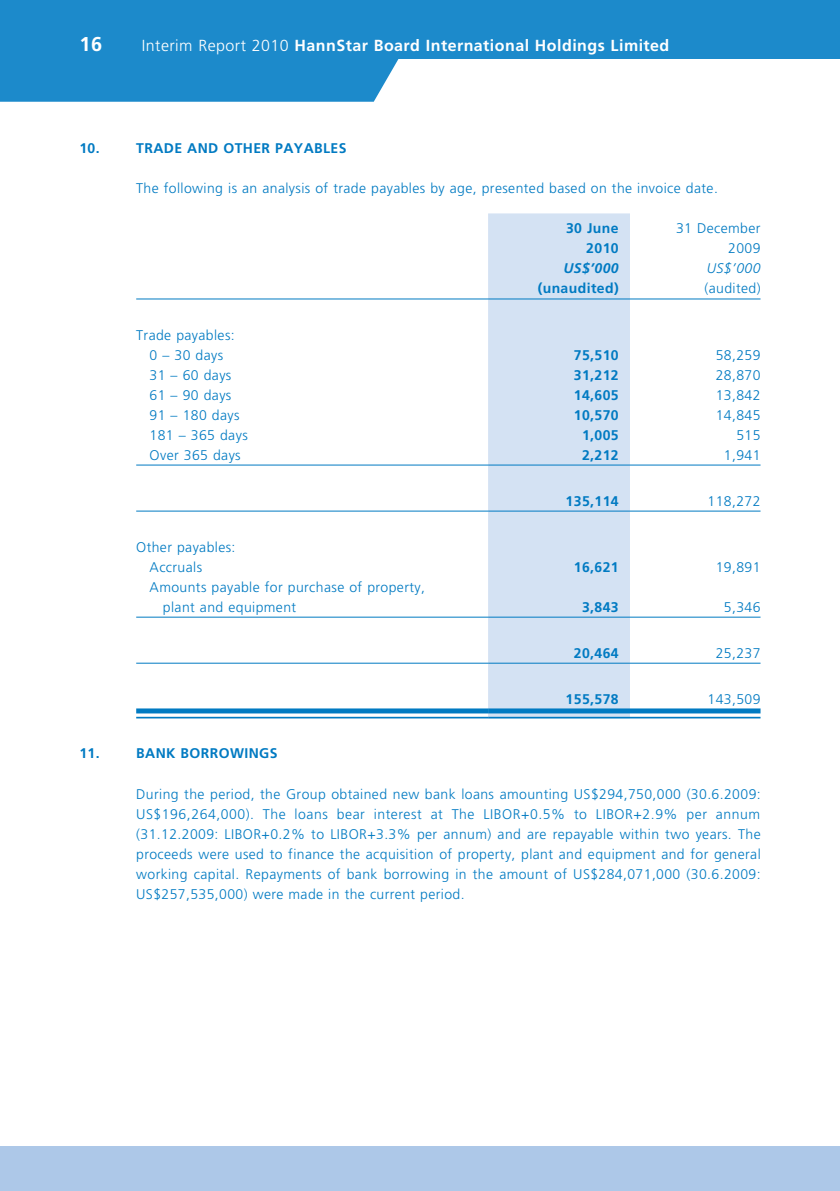
<style>
.page{position:relative;width:840px;height:1191px;background:#fff}
.page>*{position:absolute;margin:0;border:0;box-sizing:border-box;transform-origin:0 0}
.t1{font:700 20px "Frutiger LT Std";color:#fff}
.t2{font:700 16px "Frutiger LT Std";letter-spacing:.03em;color:#fff}
.t3{font:300 14px/20px "Frutiger LT Std";letter-spacing:.03em;color:#007ac2}
.t4{font:700 14px "Frutiger LT Std";letter-spacing:.03em;color:#007ac2}
.t5{font:italic 700 14px "Frutiger LT Std";color:#007ac2}
.t6{font:italic 300 14px "Frutiger LT Std";color:#007ac2}
.s1{font-weight:300}
</style>
<div class="page">
<div style="left:0;top:0;width:432px;height:102px;background:#1c8acb"></div>
<div style="left:310px;top:0;width:529px;height:58px;background:#1c8acb"></div>
<div style="left:0;top:1146px;width:839px;height:45px;background:#adc8e8"></div>
<div style="left:488px;top:213px;width:141px;height:504px;background:#d4e2f3"></div>
<hr style="left:136px;top:298px;width:352px;height:1px;background:#007ac2">
<hr style="left:488px;top:298px;width:141px;height:1px;background:#007ac2">
<hr style="left:629px;top:298px;width:131px;height:1px;background:#007ac2">
<hr style="left:136px;top:464px;width:352px;height:1px;background:#007ac2">
<hr style="left:488px;top:464px;width:141px;height:1px;background:#007ac2">
<hr style="left:629px;top:464px;width:131px;height:1px;background:#007ac2">
<hr style="left:136px;top:510px;width:352px;height:1px;background:#007ac2">
<hr style="left:488px;top:510px;width:141px;height:1px;background:#007ac2">
<hr style="left:629px;top:510px;width:131px;height:1px;background:#007ac2">
<hr style="left:136px;top:616px;width:352px;height:1px;background:#007ac2">
<hr style="left:488px;top:616px;width:141px;height:1px;background:#007ac2">
<hr style="left:629px;top:616px;width:131px;height:1px;background:#007ac2">
<hr style="left:136px;top:662px;width:352px;height:1px;background:#007ac2">
<hr style="left:488px;top:662px;width:141px;height:1px;background:#007ac2">
<hr style="left:629px;top:662px;width:131px;height:1px;background:#007ac2">
<div style="left:136px;top:708px;width:352px;height:5px;background:#007ac2"></div>
<hr style="left:136px;top:717px;width:352px;height:1px;background:#007ac2">
<div style="left:488px;top:708px;width:141px;height:5px;background:#007ac2"></div>
<hr style="left:488px;top:717px;width:141px;height:1px;background:#007ac2">
<div style="left:629px;top:708px;width:131px;height:5px;background:#007ac2"></div>
<hr style="left:629px;top:717px;width:131px;height:1px;background:#007ac2">
<h1 class="t1" style="left:79px;top:32px;width:24px">16</h1>
<p class="t2" style="left:142px;top:36px;width:528px"><span class="s1">Interim Report 2010</span> HannStar Board International Holdings Limited</p>
<p class="t4" style="left:79px;top:140px;width:22px">10.</p>
<p class="t4" style="left:136px;top:140px;width:212px">TRADE AND OTHER PAYABLES</p>
<p class="t3" style="left:136px;top:179px;width:583px">The following is an analysis of trade payables by age, presented based on the invoice date.</p>
<p class="t4" style="left:565px;top:220px;width:54px">30 June</p>
<p class="t3" style="left:675px;top:219px;width:86px">31 December</p>
<p class="t4" style="left:586px;top:240px;width:34px">2010</p>
<p class="t3" style="left:727px;top:239px;width:34px">2009</p>
<p class="t5" style="left:563px;top:260px;width:57px">US$’000</p>
<p class="t6" style="left:706px;top:261px;width:55px">US$’000</p>
<p class="t4" style="left:537px;top:280px;width:82px">(unaudited)</p>
<p class="t3" style="left:704px;top:279px;width:58px">(audited)</p>
<p class="t3" style="left:136px;top:325px;width:100px;text-align:center">Trade payables:<br>0 – 30 days</p>
<p class="t4" style="left:573px;top:346px;width:46px">75,510</p>
<p class="t3" style="left:715px;top:345px;width:46px">58,259</p>
<p class="t3" style="left:149px;top:365px;width:83px">31 – 60 days</p>
<p class="t4" style="left:573px;top:366px;width:46px">31,212</p>
<p class="t3" style="left:715px;top:365px;width:46px">28,870</p>
<p class="t3" style="left:149px;top:385px;width:83px">61 – 90 days</p>
<p class="t4" style="left:573px;top:386px;width:46px">14,605</p>
<p class="t3" style="left:715px;top:385px;width:46px">13,842</p>
<p class="t3" style="left:149px;top:405px;width:91px">91 – 180 days</p>
<p class="t4" style="left:573px;top:406px;width:46px">10,570</p>
<p class="t3" style="left:715px;top:405px;width:46px">14,845</p>
<p class="t3" style="left:149px;top:425px;width:100px">181 – 365 days</p>
<p class="t4" style="left:581px;top:426px;width:38px">1,005</p>
<p class="t3" style="left:736px;top:425px;width:26px">515</p>
<p class="t3" style="left:149px;top:445px;width:93px">Over 365 days</p>
<p class="t4" style="left:581px;top:446px;width:38px">2,212</p>
<p class="t3" style="left:723px;top:445px;width:38px">1,941</p>
<p class="t4" style="left:565px;top:492px;width:54px">135,114</p>
<p class="t3" style="left:707px;top:491px;width:54px">118,272</p>
<p class="t3" style="left:149px;top:537px;width:87px;text-indent:-13px">Other payables:<br>Accruals</p>
<p class="t4" style="left:573px;top:558px;width:46px">16,621</p>
<p class="t3" style="left:715px;top:557px;width:46px">19,891</p>
<p class="t3" style="left:163px;top:577px;width:263px;text-indent:-13px">Amounts payable for purchase of property, plant and equipment</p>
<p class="t4" style="left:581px;top:598px;width:38px">3,843</p>
<p class="t3" style="left:723px;top:597px;width:38px">5,346</p>
<p class="t4" style="left:573px;top:644px;width:46px">20,464</p>
<p class="t3" style="left:715px;top:643px;width:46px">25,237</p>
<p class="t4" style="left:565px;top:690px;width:54px">155,578</p>
<p class="t3" style="left:707px;top:689px;width:54px">143,509</p>
<p class="t4" style="left:79px;top:745px;width:22px">11.</p>
<p class="t4" style="left:136px;top:745px;width:143px">BANK BORROWINGS</p>
<p class="t3" style="left:136px;top:784px;width:625px;text-align:justify">During the period, the Group obtained new bank loans amounting US$294,750,000 (30.6.2009:<br>US$196,264,000). The loans bear interest at The LIBOR+0.5% to LIBOR+2.9% per annum (31.12.2009: LIBOR+0.2% to LIBOR+3.3% per annum) and are repayable within two years. The proceeds were used to finance the acquisition of property, plant and equipment and for general working capital. Repayments of bank borrowing in the amount of US$284,071,000 (30.6.2009:<br>US$257,535,000) were made in the current period.</p>
</div>
